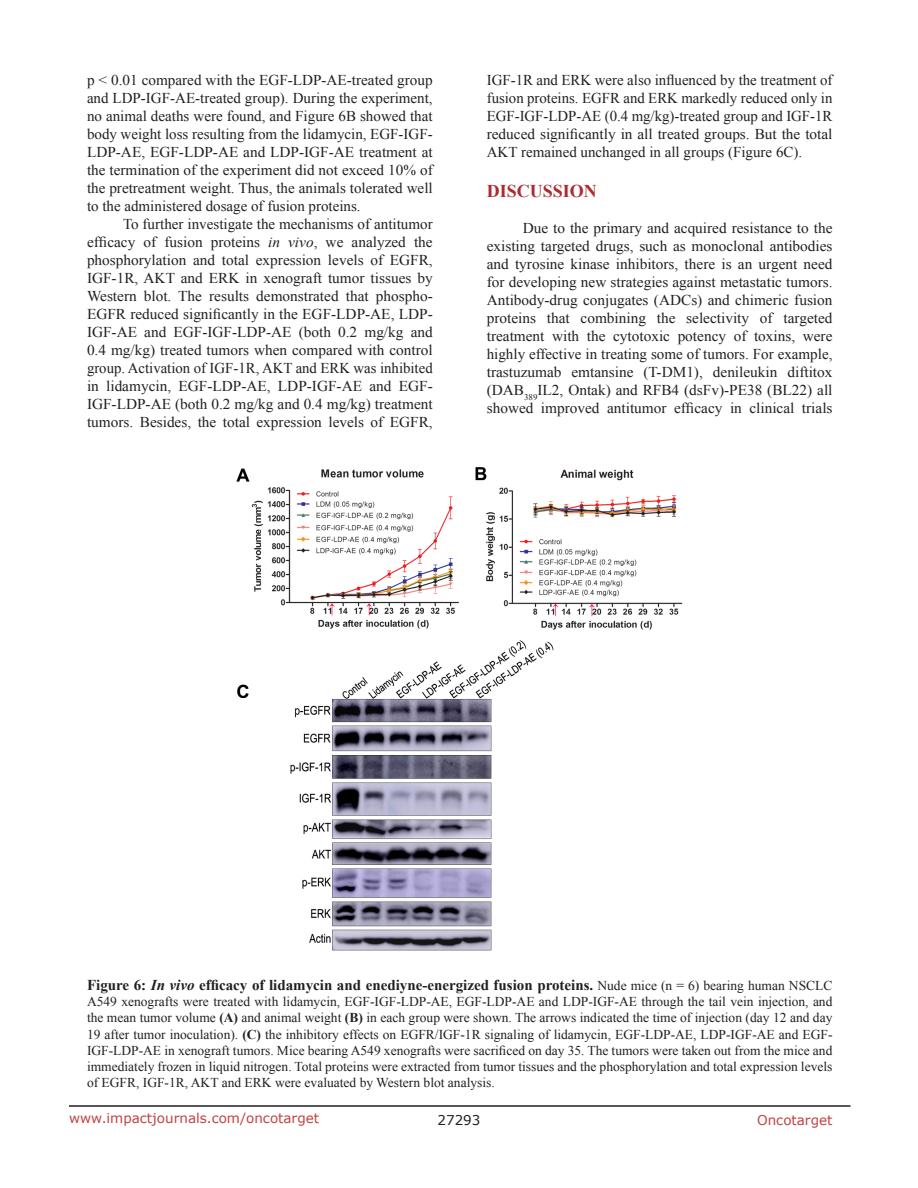
<style>
.page{position:relative;width:918px;height:1188px;background:#fff}
.page>*{position:absolute;margin:0;border:0;box-sizing:border-box;transform-origin:0 0}
.Heading{font:700 18px "Times New Roman";color:#ac2b31}
.BodyText{font:15px/18px "Times New Roman";color:#231f20;text-align:justify}
.figuretext{font:700 15px "Times New Roman";color:#231f20}
.figuretext-2{font:13.5px/16.2px "Times New Roman";color:#231f20;text-align:justify}
.t1{font:13.5px "Verdana";color:#c24141}
.t2{font:13.5px "Verdana";color:#231f20}
.s1{font-style:italic}
.s2{font-weight:400;font-size:13.5px}
.s3{font-weight:700}
</style>
<div class="page">
<hr style="left:69px;top:1105px;width:781px;height:2px;background:#231f20">
<img style="left:236px;top:467px;width:447px;height:484px">
<p class="BodyText" style="left:87px;top:71px;width:347px">p &lt; 0.01 compared with the EGF-LDP-AE-treated group and LDP-IGF-AE-treated group). During the experiment, no animal deaths were found, and Figure 6B showed that body weight loss resulting from the lidamycin, EGF-IGF-LDP-AE, EGF-LDP-AE and LDP-IGF-AE treatment at the termination of the experiment did not exceed 10% of the pretreatment weight. Thus, the animals tolerated well to the administered dosage of fusion proteins.</p>
<p class="BodyText" style="left:87px;top:215px;width:347px;text-indent:36px">To further investigate the mechanisms of antitumor efficacy of fusion proteins <span class="s1">in vivo</span>, we analyzed the phosphorylation and total expression levels of EGFR, IGF-1R, AKT and ERK in xenograft tumor tissues by Western blot. The results demonstrated that phospho-EGFR reduced significantly in the EGF-LDP-AE, LDP-IGF-AE and EGF-IGF-LDP-AE (both 0.2 mg/kg and 0.4 mg/kg) treated tumors when compared with control group. Activation of IGF-1R, AKT and ERK was inhibited in lidamycin, EGF-LDP-AE, LDP-IGF-AE and EGF-IGF-LDP-AE (both 0.2 mg/kg and 0.4 mg/kg) treatment tumors. Besides, the total expression levels of EGFR,</p>
<p class="BodyText" style="left:487px;top:71px;width:347px">IGF-1R and ERK were also influenced by the treatment of fusion proteins. EGFR and ERK markedly reduced only in EGF-IGF-LDP-AE (0.4 mg/kg)-treated group and IGF-1R reduced significantly in all treated groups. But the total AKT remained unchanged in all groups (Figure 6C).</p>
<p class="Heading" style="left:487px;top:179px;width:112px">DISCUSSION</p>
<p class="BodyText" style="left:487px;top:219px;width:347px;text-indent:36px">Due to the primary and acquired resistance to the existing targeted drugs, such as monoclonal antibodies and tyrosine kinase inhibitors, there is an urgent need for developing new strategies against metastatic tumors.<br>Antibody-drug conjugates (ADCs) and chimeric fusion proteins that combining the selectivity of targeted treatment with the cytotoxic potency of toxins, were highly effective in treating some of tumors. For example, trastuzumab emtansine (T-DM1), denileukin diftitox (DAB<sub>389</sub>IL2, Ontak) and RFB4 (dsFv)-PE38 (BL22) all showed improved antitumor efficacy in clinical trials</p>
<p class="figuretext" style="left:87px;top:975px;width:747px">Figure 6: <span class="s1">In vivo</span> efficacy of lidamycin and enediyne-energized fusion proteins. <span class="s2">Nude mice (n = 6) bearing human NSCLC</span></p>
<p class="figuretext-2" style="left:87px;top:993px;width:747px">A549 xenografts were treated with lidamycin, EGF-IGF-LDP-AE, EGF-LDP-AE and LDP-IGF-AE through the tail vein injection, and the mean tumor volume <span class="s3">(A)</span> and animal weight <span class="s3">(B)</span> in each group were shown. The arrows indicated the time of injection (day 12 and day 19 after tumor inoculation). <span class="s3">(C)</span> the inhibitory effects on EGFR/IGF-1R signaling of lidamycin, EGF-LDP-AE, LDP-IGF-AE and EGF-IGF-LDP-AE in xenograft tumors. Mice bearing A549 xenografts were sacrificed on day 35. The tumors were taken out from the mice and immediately frozen in liquid nitrogen. Total proteins were extracted from tumor tissues and the phosphorylation and total expression levels of EGFR, IGF-1R, AKT and ERK were evaluated by Western blot analysis.</p>
<p class="t1" style="left:69px;top:1109px;width:252px">www.impactjournals.com/oncotarget</p>
<p class="t2" style="left:438px;top:1111px;width:44px">27293</p>
<p class="t1" style="left:757px;top:1111px;width:77px">Oncotarget</p>
</div>
